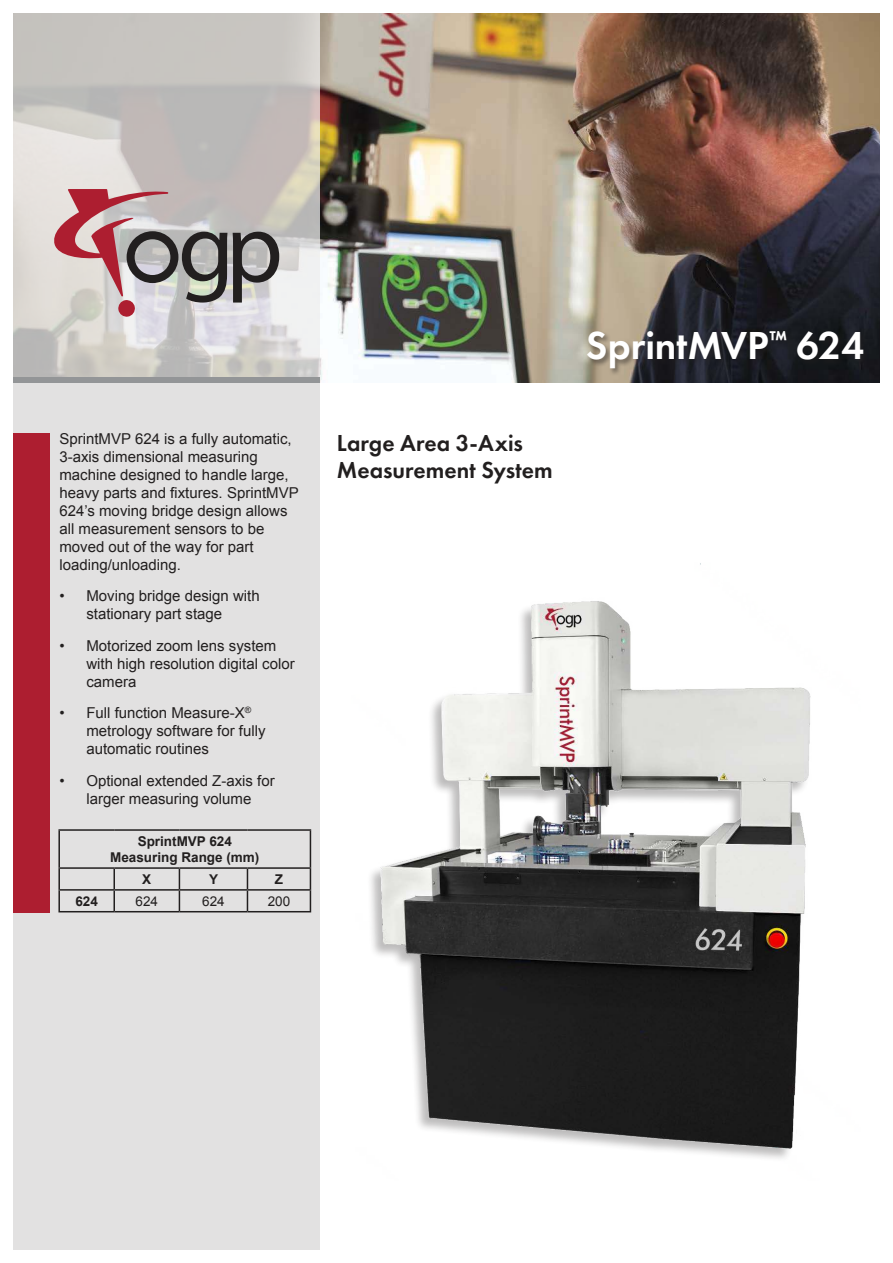
<style>
.page{position:relative;width:893px;height:1263px;background:#fff}
.page>*{position:absolute;margin:0;border:0;box-sizing:border-box;transform-origin:0 0}
.t1{font:600 40.5px "Futura PT";color:#fff}
.t2{font:600 24px/27px "Futura PT";color:#221f1f}
.t3{font:15px/18px "Arial";color:#221f1f}
.t4{font:700 13.5px/16.2px "Arial";color:#221f1f;text-align:center}
.t5{font:13.5px "Arial";color:#221f1f}
</style>
<div class="page">
<img style="left:370px;top:563px;width:441px;height:596px">
<img style="left:320px;top:14px;width:559px;height:368px">
<div style="left:14px;top:383px;width:306px;height:866px;background:#e2e1e1"></div>
<svg style="left:14px;top:13px;width:306px;height:364px;background:#ccc9c6"></svg>
<div style="left:14px;top:377px;width:306px;height:6px;background:#939597"></div>
<svg style="left:233px;top:232px;width:46px;height:71px;background:#868484"></svg>
<svg style="left:51px;top:189px;width:176px;height:128px;background:#b7a0a1"></svg>
<div style="left:586px;top:329px;width:285px;height:47px;background:#221f1f;opacity:.5"></div>
<div style="left:14px;top:433px;width:36px;height:480px;background:#ad1e30"></div>
<hr style="left:58px;top:829px;width:56px;height:2px;background:#221f1f">
<hr style="left:58px;top:831px;width:2px;height:36px;background:#221f1f">
<hr style="left:114px;top:829px;width:65px;height:2px;background:#221f1f">
<hr style="left:179px;top:829px;width:68px;height:2px;background:#221f1f">
<hr style="left:247px;top:829px;width:64px;height:2px;background:#221f1f">
<hr style="left:310px;top:831px;width:1px;height:36px;background:#221f1f">
<hr style="left:58px;top:867px;width:56px;height:2px;background:#221f1f">
<hr style="left:58px;top:869px;width:2px;height:20px;background:#221f1f">
<hr style="left:114px;top:867px;width:65px;height:2px;background:#221f1f">
<hr style="left:113px;top:869px;width:2px;height:20px;background:#221f1f">
<hr style="left:179px;top:867px;width:68px;height:2px;background:#221f1f">
<hr style="left:247px;top:867px;width:64px;height:2px;background:#221f1f">
<hr style="left:58px;top:889px;width:56px;height:2px;background:#221f1f">
<hr style="left:58px;top:891px;width:2px;height:20px;background:#221f1f">
<hr style="left:114px;top:889px;width:65px;height:2px;background:#221f1f">
<hr style="left:113px;top:891px;width:2px;height:20px;background:#221f1f">
<hr style="left:179px;top:889px;width:68px;height:2px;background:#221f1f">
<svg style="left:179px;top:869px;width:1px;height:42px"></svg>
<hr style="left:247px;top:889px;width:64px;height:2px;background:#221f1f">
<svg style="left:247px;top:869px;width:1px;height:42px"></svg>
<svg style="left:310px;top:869px;width:1px;height:42px"></svg>
<hr style="left:58px;top:911px;width:56px;height:1px;background:#221f1f">
<hr style="left:114px;top:911px;width:65px;height:1px;background:#221f1f">
<hr style="left:179px;top:911px;width:68px;height:1px;background:#221f1f">
<hr style="left:247px;top:911px;width:64px;height:1px;background:#221f1f">
<p class="t3" style="left:59px;top:431px;width:241px">SprintMVP 624 is a fully automatic,<br>3-axis dimensional measuring machine designed to handle large, heavy parts and fixtures. SprintMVP<br>624’s moving bridge design allows all measurement sensors to be moved out of the way for part loading/unloading.</p>
<p class="t3" style="left:86px;top:588px;width:175px;text-indent:-27px">• Moving bridge design with stationary part stage</p>
<p class="t3" style="left:86px;top:638px;width:210px;text-indent:-27px">• Motorized zoom lens system with high resolution digital color camera</p>
<p class="t3" style="left:86px;top:705px;width:181px;text-indent:-27px">• Full function Measure-X<sup>® </sup>metrology software for fully automatic routines</p>
<p class="t3" style="left:59px;top:773px;width:217px;text-align:center">• Optional extended Z-axis for larger measuring volume</p>
<p class="t4" style="left:110px;top:834px;width:151px">SprintMVP 624<br>Measuring Range (mm)</p>
<p class="t4" style="left:142px;top:872px;width:11px">X</p>
<p class="t4" style="left:209px;top:872px;width:11px">Y</p>
<p class="t4" style="left:275px;top:872px;width:10px">Z</p>
<p class="t4" style="left:75px;top:894px;width:24px">624</p>
<p class="t5" style="left:136px;top:896px;width:24px">624</p>
<p class="t5" style="left:202px;top:896px;width:24px">624</p>
<p class="t5" style="left:268px;top:896px;width:24px">200</p>
<h2 class="t2" style="left:337px;top:432px;width:217px">Large Area 3-Axis<br>Measurement System</h2>
<h1 class="t1" style="left:586px;top:331px;width:280px">SprintMVP<sup>™</sup> 624</h1>
</div>
